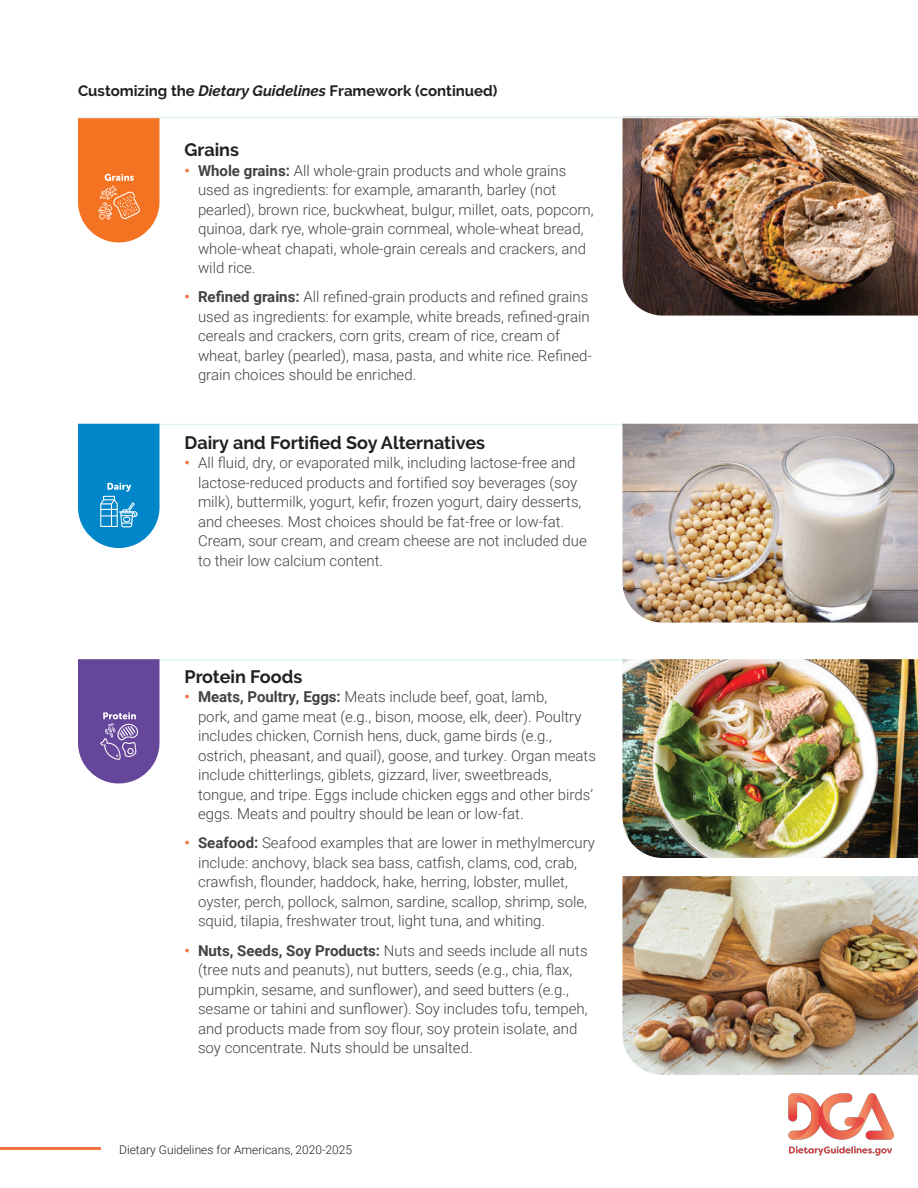
<style>
.page{position:relative;width:918px;height:1188px;background:#fff}
.page>*{position:absolute;margin:0;border:0;box-sizing:border-box;transform-origin:0 0}
.t1{font:700 18px "Raleway";color:#231f20}
.t2{font:300 15px/19.5px "Roboto";color:#414243}
.t3{font:700 15px "Raleway";color:#231f20}
.t4{font:300 12px "Roboto";color:#231f20}
.s1{font-style:italic}
.s2{font-weight:700;color:#f37442}
.s3{font-weight:700}
</style>
<div class="page">
<img style="left:622px;top:118px;width:296px;height:198px">
<hr style="left:79px;top:117px;width:839px;height:1px;background:#e2f3f4">
<hr style="left:79px;top:424px;width:839px;height:1px;background:#e2f3f4">
<hr style="left:79px;top:659px;width:839px;height:2px;background:#e2f3f4">
<svg style="left:78px;top:118px;width:82px;height:124px;background:#f5813a"></svg>
<svg style="left:78px;top:659px;width:82px;height:124px;background:#765aa4"></svg>
<svg style="left:78px;top:424px;width:82px;height:124px;background:#1c93ce"></svg>
<img style="left:622px;top:424px;width:296px;height:199px">
<img style="left:622px;top:659px;width:296px;height:199px">
<img style="left:622px;top:876px;width:296px;height:199px">
<hr style="left:0;top:1147px;width:101px;height:2px;background:#f37442">
<img style="left:788px;top:1093px;width:107px;height:63px">
<p class="t3" style="left:78px;top:82px;width:421px">Customizing the <span class="s1">Dietary Guidelines</span> Framework (continued)</p>
<p class="t1" style="left:184px;top:139px;width:56px">Grains</p>
<p class="t2" style="left:198px;top:160px;width:397px;text-indent:-14px"><span class="s2">•</span> <span class="s3">Whole grains:</span> All whole-grain products and whole grains used as ingredients: for example, amaranth, barley (not pearled), brown rice, buckwheat, bulgur, millet, oats, popcorn, quinoa, dark rye, whole-grain cornmeal, whole-wheat bread, whole-wheat chapati, whole-grain cereals and crackers, and wild rice.</p>
<p class="t2" style="left:198px;top:287px;width:395px;text-indent:-14px"><span class="s2">•</span> <span class="s3">Refined grains:</span> All refined-grain products and refined grains used as ingredients: for example, white breads, refined-grain cereals and crackers, corn grits, cream of rice, cream of wheat, barley (pearled), masa, pasta, and white rice. Refined&shy;grain choices should be enriched.</p>
<p class="t1" style="left:184px;top:432px;width:302px">Dairy and Fortified Soy Alternatives</p>
<p class="t2" style="left:198px;top:452px;width:390px;text-indent:-14px"><span class="s2">•</span> All fluid, dry, or evaporated milk, including lactose-free and lactose-reduced products and fortified soy beverages (soy milk), buttermilk, yogurt, kefir, frozen yogurt, dairy desserts, and cheeses. Most choices should be fat-free or low-fat.<br>Cream, sour cream, and cream cheese are not included due to their low calcium content.</p>
<p class="t1" style="left:184px;top:666px;width:119px">Protein Foods</p>
<p class="t2" style="left:198px;top:686px;width:399px;text-indent:-14px"><span class="s2">•</span> <span class="s3">Meats, Poultry, Eggs:</span> Meats include beef, goat, lamb,<br>pork, and game meat (e.g., bison, moose, elk, deer). Poultry includes chicken, Cornish hens, duck, game birds (e.g., ostrich, pheasant, and quail), goose, and turkey. Organ meats include chitterlings, giblets, gizzard, liver, sweetbreads, tongue, and tripe. Eggs include chicken eggs and other birds’ eggs. Meats and poultry should be lean or low-fat.</p>
<p class="t2" style="left:198px;top:833px;width:398px;text-indent:-14px"><span class="s2">•</span> <span class="s3">Seafood:</span> Seafood examples that are lower in methylmercury include: anchovy, black sea bass, catfish, clams, cod, crab, crawfish, flounder, haddock, hake, herring, lobster, mullet, oyster, perch, pollock, salmon, sardine, scallop, shrimp, sole, squid, tilapia, freshwater trout, light tuna, and whiting.</p>
<p class="t2" style="left:198px;top:940px;width:391px;text-indent:-14px"><span class="s2">•</span> <span class="s3">Nuts, Seeds, Soy Products:</span> Nuts and seeds include all nuts (tree nuts and peanuts), nut butters, seeds (e.g., chia, flax, pumpkin, sesame, and sunflower), and seed butters (e.g., sesame or tahini and sunflower). Soy includes tofu, tempeh, and products made from soy flour, soy protein isolate, and soy concentrate. Nuts should be unsalted.</p>
<p class="t4" style="left:119px;top:1141px;width:234px">Dietary Guidelines for Americans, 2020-2025</p>
</div>
